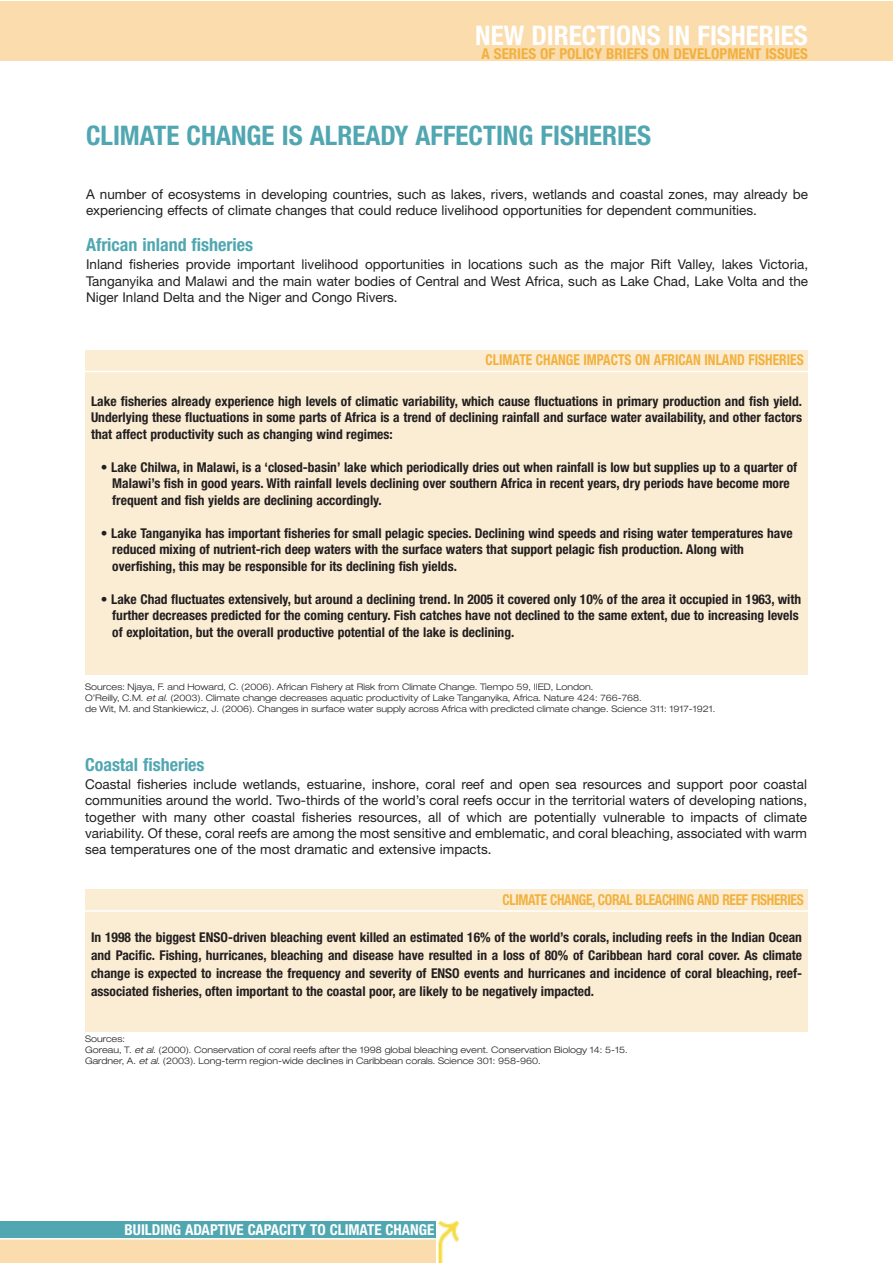
<style>
.page{position:relative;width:893px;height:1263px;background:#fff}
.page>*{position:absolute;margin:0;border:0;box-sizing:border-box;transform-origin:0 0}
.t1{font:700 condensed 27px "Helvetica Neue";color:#50a7b1}
.t2{font:700 condensed 27px "Helvetica Neue";color:#fff}
.t3{font:700 condensed 18px "Helvetica Neue";color:#50a7b1}
.t4{font:700 condensed 15px "Helvetica Neue";color:#f2b13f;scale:.9 1}
.t5{font:700 condensed 15px "Helvetica Neue";letter-spacing:-.025em;color:#f2b13f;scale:.9 1}
.t6{font:700 condensed 15px "Helvetica Neue";color:#f2b13f}
.t7{font:700 condensed 15px "Helvetica Neue";color:#fff}
.t8{font:700 condensed 13.5px/16.5px "Helvetica Neue";color:#231f20}
.t9{font:13.5px/16.2px "Helvetica Neue";color:#231f20;text-align:justify}
.t10{font:300 expanded 9px/10.8px "Helvetica Neue";color:#231f20}
.s1{font-style:italic}
</style>
<div class="page">
<div style="left:0;top:1px;width:892px;height:60px;background:#fadcad"></div>
<div style="left:0;top:1239px;width:436px;height:24px;background:#fadcad"></div>
<div style="left:0;top:1222px;width:436px;height:17px;background:#50a7b1"></div>
<hr style="left:0;top:1238px;width:436px;height:1px;background:#fff">
<img style="left:437px;top:1222px;width:22px;height:41px">
<div style="left:85px;top:350px;width:723px;height:241px;background:#fbedd4"></div>
<div style="left:85px;top:396px;width:723px;height:279px;background:#fbedd4"></div>
<hr style="left:85px;top:371px;width:723px;height:1px;background:#fff">
<div style="left:85px;top:889px;width:723px;height:142px;background:#fbedd4"></div>
<hr style="left:85px;top:910px;width:723px;height:2px;background:#fff">
<h1 class="t2" style="left:475px;top:26px;width:334px">NEW DIRECTIONS IN FISHERIES</h1>
<p class="t6" style="left:482px;top:48px;width:328px">A SERIES OF POLICY BRIEFS ON DEVELOPMENT ISSUES</p>
<h1 class="t1" style="left:86px;top:126px;width:567px">CLIMATE CHANGE IS ALREADY AFFECTING FISHERIES</h1>
<p class="t9" style="left:86px;top:188px;width:723px">A number of ecosystems in developing countries, such as lakes, rivers, wetlands and coastal zones, may already be experiencing effects of climate changes that could reduce livelihood opportunities for dependent communities.</p>
<h2 class="t3" style="left:86px;top:238px;width:169px">African inland fisheries</h2>
<p class="t9" style="left:86px;top:258px;width:724px">Inland fisheries provide important livelihood opportunities in locations such as the major Rift Valley, lakes Victoria, Tanganyika and Malawi and the main water bodies of Central and West Africa, such as Lake Chad, Lake Volta and the Niger Inland Delta and the Niger and Congo Rivers.</p>
<p class="t4" style="left:486px;top:354px;width:355px">CLIMATE CHANGE IMPACTS ON AFRICAN INLAND FISHERIES</p>
<p class="t8" style="left:91px;top:394px;width:712px;text-align:justify">Lake fisheries already experience high levels of climatic variability, which cause fluctuations in primary production and fish yield.<br>Underlying these fluctuations in some parts of Africa is a trend of declining rainfall and surface water availability, and other factors that affect productivity such as changing wind regimes:</p>
<p class="t8" style="left:112px;top:460px;width:686px;text-indent:-11px">• Lake Chilwa, in Malawi, is a ‘closed-basin’ lake which periodically dries out when rainfall is low but supplies up to a quarter of<br>Malawi’s fish in good years. With rainfall levels declining over southern Africa in recent years, dry periods have become more frequent and fish yields are declining accordingly.</p>
<p class="t8" style="left:112px;top:526px;width:682px;text-indent:-11px">• Lake Tanganyika has important fisheries for small pelagic species. Declining wind speeds and rising water temperatures have reduced mixing of nutrient-rich deep waters with the surface waters that support pelagic fish production. Along with overfishing, this may be responsible for its declining fish yields.</p>
<p class="t8" style="left:112px;top:592px;width:690px;text-indent:-11px">• Lake Chad fluctuates extensively, but around a declining trend. In 2005 it covered only 10% of the area it occupied in 1963, with further decreases predicted for the coming century. Fish catches have not declined to the same extent, due to increasing levels of exploitation, but the overall productive potential of the lake is declining.</p>
<p class="t10" style="left:85px;top:682px;width:632px">Sources: Njaya, F. and Howard, C. (2006). African Fishery at Risk from Climate Change. Tiempo 59, IIED, London.<br>O’Reilly, C.M. <span class="s1">et al</span>. (2003). Climate change decreases aquatic productivity of Lake Tanganyika, Africa. Nature 424: 766-768.<br>de Wit, M. and Stankiewicz, J. (2006). Changes in surface water supply across Africa with predicted climate change. Science 311: 1917-1921.</p>
<h2 class="t3" style="left:85px;top:758px;width:121px">Coastal fisheries</h2>
<p class="t9" style="left:85px;top:777px;width:724px">Coastal fisheries include wetlands, estuarine, inshore, coral reef and open sea resources and support poor coastal communities around the world. Two-thirds of the world’s coral reefs occur in the territorial waters of developing nations, together with many other coastal fisheries resources, all of which are potentially vulnerable to impacts of climate variability. Of these, coral reefs are among the most sensitive and emblematic, and coral bleaching, associated with warm sea temperatures one of the most dramatic and extensive impacts.</p>
<p class="t5" style="left:502px;top:894px;width:336px">CLIMATE CHANGE, CORAL BLEACHING AND REEF FISHERIES</p>
<p class="t8" style="left:91px;top:929px;width:713px;line-height:18px;text-align:justify">In 1998 the biggest ENSO-driven bleaching event killed an estimated 16% of the world’s corals, including reefs in the Indian Ocean and Pacific. Fishing, hurricanes, bleaching and disease have resulted in a loss of 80% of Caribbean hard coral cover. As climate change is expected to increase the frequency and severity of ENSO events and hurricanes and incidence of coral bleaching, reef&shy;associated fisheries, often important to the coastal poor, are likely to be negatively impacted.</p>
<p class="t10" style="left:85px;top:1034px;width:544px">Sources:<br>Goreau, T. <span class="s1">et al</span>. (2000). Conservation of coral reefs after the 1998 global bleaching event. Conservation Biology 14: 5-15.<br>Gardner, A. <span class="s1">et al</span>. (2003). Long-term region-wide declines in Caribbean corals. Science 301: 958-960.</p>
<p class="t7" style="left:125px;top:1224px;width:311px">BUILDING ADAPTIVE CAPACITY TO CLIMATE CHANGE</p>
</div>
